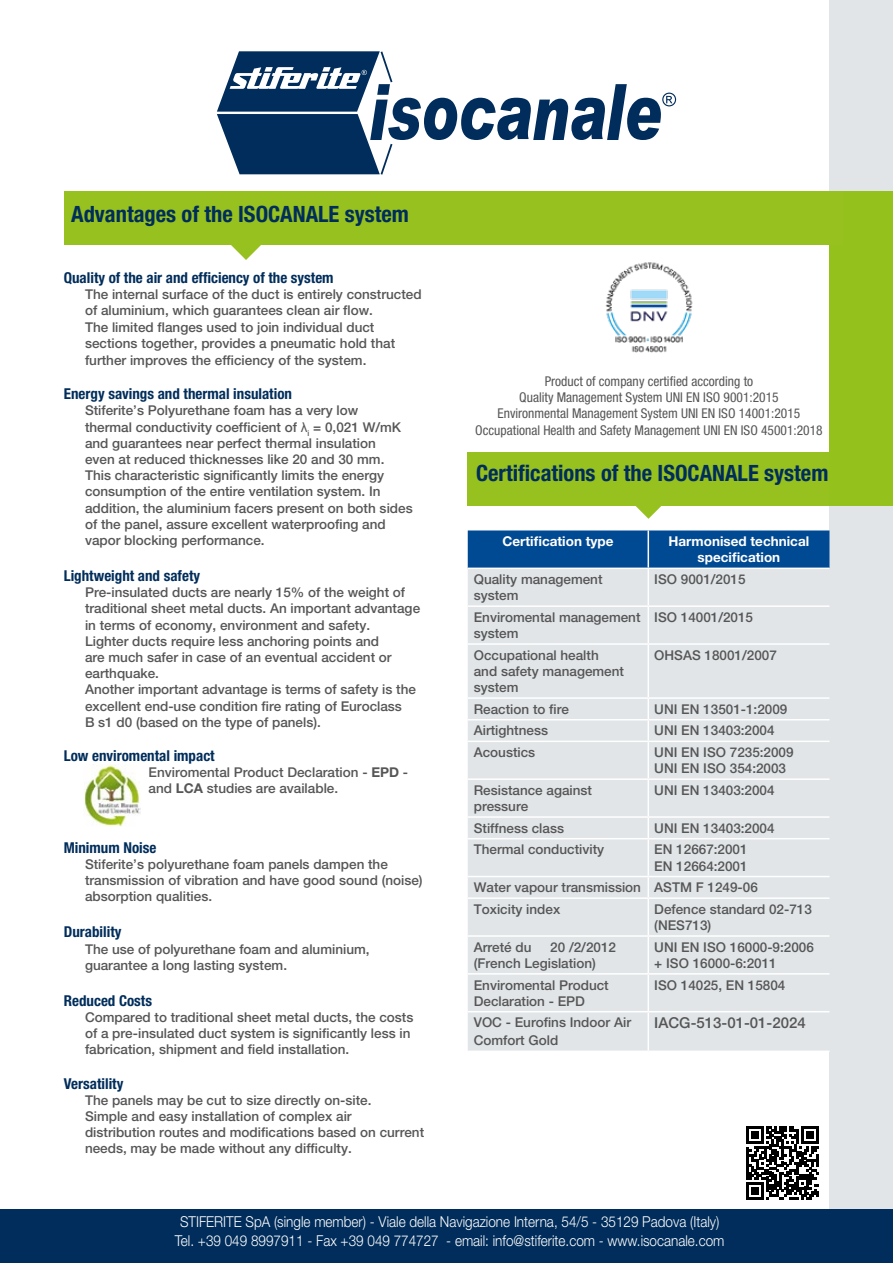
<style>
.page{position:relative;width:893px;height:1263px;background:#fff}
.page>*{position:absolute;margin:0;border:0;box-sizing:border-box;transform-origin:0 0}
.t1{font:700 condensed 22.5px "Helvetica Neue LT Pro";color:#002d5b}
.t2{font:700 condensed 15px "Helvetica Neue LT Pro";color:#002d5b}
.t3{font:300 15px/19.5px "Helvetica Neue LT Pro";color:#fff;text-align:center;scale:.9 1}
.t4{font:500 15px "Helvetica Neue LT Pro";color:#565656}
.t5{font:500 13.5px/16.2px "Helvetica Neue LT Pro";color:#565656}
.t6{font:condensed 13.5px/16.2px "Helvetica Neue LT Pro";color:#565656;text-align:center}
.t7{font:700 13.5px/16.2px "Helvetica Neue LT Pro";color:#fff;text-align:center}
.s1{font-family:"Arial";font-weight:400}
.s2{font-weight:700}
</style>
<div class="page">
<div style="left:829px;top:0;width:64px;height:1263px;background:#e1e5e8"></div>
<div style="left:829px;top:191px;width:64px;height:315px;background:#94c11c"></div>
<div style="left:65px;top:191px;width:778px;height:54px;background:#96c11e"></div>
<svg style="left:231px;top:245px;width:30px;height:15px"></svg>
<div style="left:468px;top:453px;width:361px;height:53px;background:#96c11e"></div>
<svg style="left:635px;top:506px;width:26px;height:13px"></svg>
<div style="left:0;top:1209px;width:893px;height:54px;background:#002d5b"></div>
<svg style="left:746px;top:1126px;width:73px;height:73px"></svg>
<img style="left:84px;top:764px;width:56px;height:63px">
<svg style="left:217px;top:51px;width:459px;height:124px"></svg>
<img style="left:605px;top:262px;width:88px;height:91px">
<div style="left:468px;top:530px;width:361px;height:38px;background:#004993"></div>
<div style="left:468px;top:569px;width:361px;height:481px;background:#e1e5e8"></div>
<hr style="left:648px;top:530px;width:1px;height:38px;background:#fff">
<hr style="left:648px;top:569px;width:1px;height:36px;background:#fff">
<hr style="left:468px;top:605px;width:180px;height:2px;background:#fff">
<hr style="left:648px;top:605px;width:181px;height:2px;background:#fff">
<hr style="left:648px;top:607px;width:1px;height:36px;background:#fff">
<hr style="left:468px;top:643px;width:180px;height:2px;background:#fff">
<hr style="left:648px;top:643px;width:181px;height:2px;background:#fff">
<hr style="left:648px;top:645px;width:1px;height:52px;background:#fff">
<hr style="left:468px;top:697px;width:180px;height:2px;background:#fff">
<hr style="left:648px;top:697px;width:181px;height:2px;background:#fff">
<hr style="left:468px;top:719px;width:180px;height:1px;background:#fff">
<hr style="left:648px;top:719px;width:181px;height:1px;background:#fff">
<svg style="left:648px;top:699px;width:1px;height:42px"></svg>
<hr style="left:468px;top:741px;width:180px;height:1px;background:#fff">
<hr style="left:648px;top:741px;width:181px;height:1px;background:#fff">
<hr style="left:648px;top:742px;width:1px;height:36px;background:#fff">
<hr style="left:468px;top:778px;width:180px;height:2px;background:#fff">
<hr style="left:648px;top:778px;width:181px;height:2px;background:#fff">
<hr style="left:648px;top:780px;width:1px;height:36px;background:#fff">
<hr style="left:468px;top:816px;width:180px;height:2px;background:#fff">
<hr style="left:648px;top:816px;width:181px;height:2px;background:#fff">
<svg style="left:648px;top:818px;width:1px;height:20px"></svg>
<hr style="left:468px;top:838px;width:180px;height:1px;background:#fff">
<hr style="left:648px;top:838px;width:181px;height:1px;background:#fff">
<hr style="left:648px;top:839px;width:1px;height:37px;background:#fff">
<hr style="left:468px;top:876px;width:180px;height:1px;background:#fff">
<hr style="left:648px;top:876px;width:181px;height:1px;background:#fff">
<svg style="left:648px;top:877px;width:1px;height:20px"></svg>
<hr style="left:468px;top:897px;width:180px;height:2px;background:#fff">
<hr style="left:648px;top:897px;width:181px;height:2px;background:#fff">
<hr style="left:648px;top:899px;width:1px;height:36px;background:#fff">
<hr style="left:468px;top:935px;width:180px;height:2px;background:#fff">
<hr style="left:648px;top:935px;width:181px;height:2px;background:#fff">
<hr style="left:648px;top:937px;width:1px;height:36px;background:#fff">
<hr style="left:468px;top:973px;width:180px;height:1px;background:#fff">
<hr style="left:648px;top:973px;width:181px;height:1px;background:#fff">
<hr style="left:648px;top:974px;width:1px;height:37px;background:#fff">
<hr style="left:468px;top:1011px;width:180px;height:1px;background:#fff">
<hr style="left:648px;top:1011px;width:181px;height:1px;background:#fff">
<hr style="left:648px;top:1012px;width:1px;height:38px;background:#fff">
<h1 class="t1" style="left:71px;top:201px;width:339px">Advantages of the ISOCANALE system</h1>
<p class="t2" style="left:64px;top:269px;width:271px">Quality of the air and efficiency of the system</p>
<p class="t5" style="left:85px;top:286px;width:338px">The internal surface of the duct is entirely constructed of aluminium, which guarantees clean air flow.<br>The limited flanges used to join individual duct sections together, provides a pneumatic hold that further improves the efficiency of the system.</p>
<p class="t2" style="left:64px;top:385px;width:230px">Energy savings and thermal insulation</p>
<p class="t5" style="left:85px;top:402px;width:329px">Stiferite’s Polyurethane foam has a very low<br>thermal conductivity coefficient of <span class="s1">λ</span><sub>i</sub> = 0,021 W/mK and guarantees near perfect thermal insulation<br>even at reduced thicknesses like 20 and 30 mm.<br>This characteristic significantly limits the energy consumption of the entire ventilation system. In addition, the aluminium facers present on both sides of the panel, assure excellent waterproofing and vapor blocking performance.</p>
<p class="t2" style="left:64px;top:567px;width:138px">Lightweight and safety</p>
<p class="t5" style="left:85px;top:584px;width:337px">Pre-insulated ducts are nearly 15% of the weight of traditional sheet metal ducts. An important advantage in terms of economy, environment and safety.<br>Lighter ducts require less anchoring points and<br>are much safer in case of an eventual accident or earthquake.<br>Another important advantage is terms of safety is the excellent end-use condition fire rating of Euroclass<br>B s1 d0 (based on the type of panels).</p>
<p class="t2" style="left:64px;top:747px;width:152px">Low enviromental impact</p>
<p class="t5" style="left:149px;top:764px;width:261px">Enviromental Product Declaration - <span class="s2">EPD</span> - and <span class="s2">LCA</span> studies are available.</p>
<p class="t2" style="left:64px;top:838px;width:94px">Minimum Noise</p>
<p class="t5" style="left:85px;top:856px;width:339px">Stiferite’s polyurethane foam panels dampen the transmission of vibration and have good sound (noise) absorption qualities.</p>
<p class="t2" style="left:64px;top:923px;width:59px">Durability</p>
<p class="t5" style="left:85px;top:941px;width:286px">The use of polyurethane foam and aluminium, guarantee a long lasting system.</p>
<p class="t2" style="left:64px;top:991px;width:90px">Reduced Costs</p>
<p class="t5" style="left:85px;top:1009px;width:330px">Compared to traditional sheet metal ducts, the costs of a pre-insulated duct system is significantly less in fabrication, shipment and field installation.</p>
<p class="t2" style="left:64px;top:1074px;width:61px">Versatility</p>
<p class="t5" style="left:85px;top:1092px;width:341px">The panels may be cut to size directly on-site.<br>Simple and easy installation of complex air distribution routes and modifications based on current needs, may be made without any difficulty.</p>
<p class="t6" style="left:475px;top:373px;width:349px">Product of company certified according to<br>Quality Management System UNI EN ISO 9001:2015<br>Environmental Management System UNI EN ISO 14001:2015<br>Occupational Health and Safety Management UNI EN ISO 45001:2018</p>
<h1 class="t1" style="left:476px;top:460px;width:354px">Certifications of the ISOCANALE system</h1>
<p class="t7" style="left:502px;top:533px;width:112px">Certification type</p>
<p class="t7" style="left:669px;top:533px;width:142px">Harmonised technical specification</p>
<p class="t5" style="left:474px;top:571px;width:130px">Quality management system</p>
<p class="t5" style="left:654px;top:571px;width:93px">ISO 9001/2015</p>
<p class="t5" style="left:474px;top:609px;width:168px">Enviromental management system</p>
<p class="t5" style="left:654px;top:609px;width:100px">ISO 14001/2015</p>
<p class="t5" style="left:474px;top:647px;width:152px">Occupational health and safety management system</p>
<p class="t5" style="left:654px;top:647px;width:124px">OHSAS 18001/2007</p>
<p class="t5" style="left:474px;top:701px;width:97px">Reaction to fire</p>
<p class="t5" style="left:654px;top:701px;width:135px">UNI EN 13501-1:2009</p>
<p class="t5" style="left:474px;top:722px;width:76px">Airtightness</p>
<p class="t5" style="left:654px;top:722px;width:122px">UNI EN 13403:2004</p>
<p class="t5" style="left:474px;top:744px;width:63px">Acoustics</p>
<p class="t5" style="left:654px;top:744px;width:141px">UNI EN ISO 7235:2009<br>UNI EN ISO 354:2003</p>
<p class="t5" style="left:474px;top:782px;width:120px">Resistance against pressure</p>
<p class="t5" style="left:654px;top:782px;width:122px">UNI EN 13403:2004</p>
<p class="t5" style="left:474px;top:820px;width:92px">Stiffness class</p>
<p class="t5" style="left:654px;top:820px;width:122px">UNI EN 13403:2004</p>
<p class="t5" style="left:474px;top:841px;width:132px">Thermal conductivity</p>
<p class="t5" style="left:654px;top:841px;width:95px">EN 12667:2001<br>EN 12664:2001</p>
<p class="t5" style="left:474px;top:876px;width:286px;line-height:21.6px">Water vapour transmission ASTM F 1249-06<br>Toxicity index</p>
<p class="t5" style="left:654px;top:901px;width:159px">Defence standard 02-713 (NES713)</p>
<p class="t5" style="left:474px;top:939px;width:59px">Arreté du</p>
<p class="t5" style="left:474px;top:939px;width:144px;text-indent:77px">20 /2/2012 (French Legislation)</p>
<p class="t5" style="left:654px;top:939px;width:161px">UNI EN ISO 16000-9:2006 + ISO 16000-6:2011</p>
<p class="t5" style="left:474px;top:976px;width:137px">Enviromental Product<br>Declaration - EPD</p>
<p class="t5" style="left:654px;top:976px;width:133px">ISO 14025, EN 15804</p>
<p class="t5" style="left:474px;top:1013px;width:159px;line-height:18px">VOC - Eurofins Indoor Air<br>Comfort Gold</p>
<p class="t4" style="left:654px;top:1014px;width:153px">IACG-513-01-01-2024</p>
<p class="t3" style="left:175px;top:1211px;width:612px">STIFERITE SpA (single member) - Viale della Navigazione Interna, 54/5 - 35129 Padova (Italy)<br>Tel. +39 049 8997911 - Fax +39 049 774727 - email: info@stiferite.com - www.isocanale.com</p>
</div>
